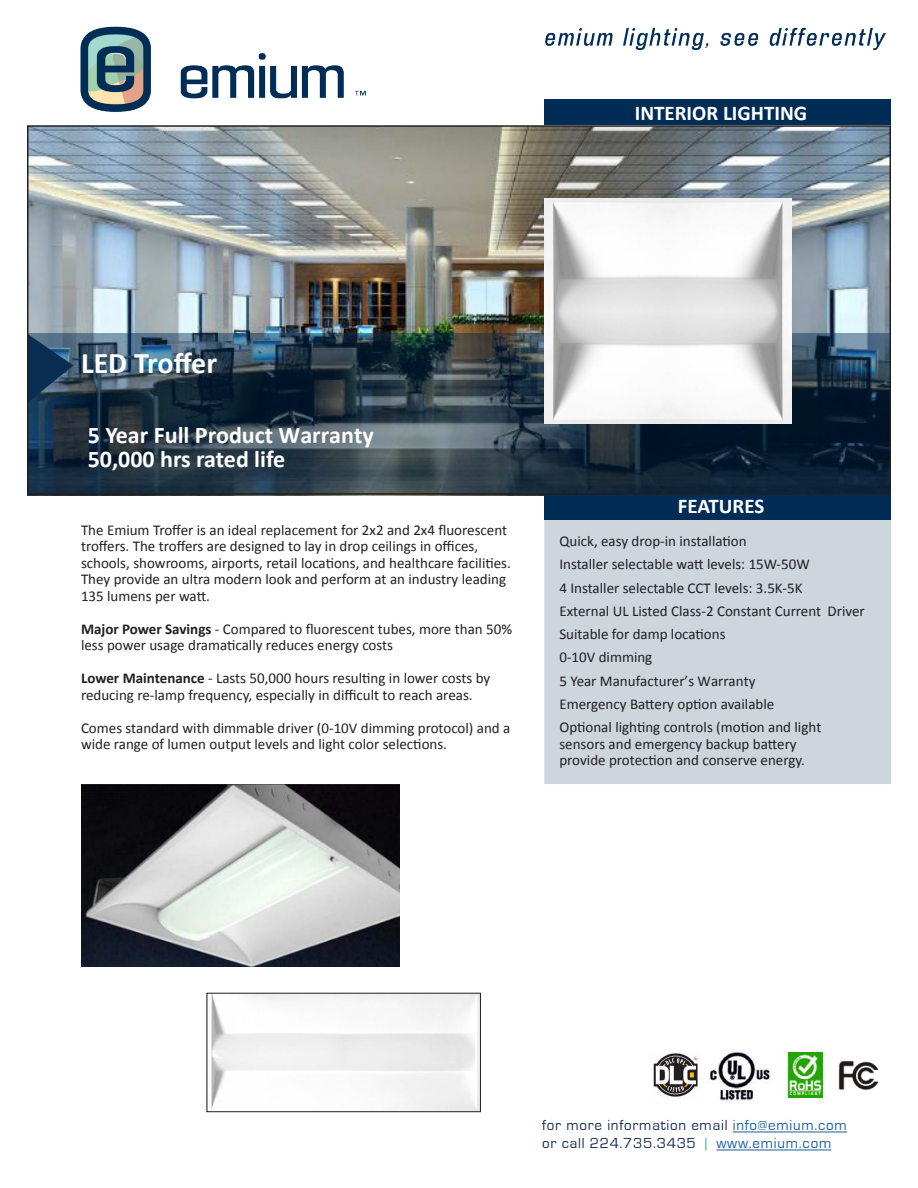
<style>
.page{position:relative;width:918px;height:1188px;background:#fff}
.page>*{position:absolute;margin:0;border:0;box-sizing:border-box;transform-origin:0 0}
.t1{font:700 30px "Calibri";color:#fff}
.t2{font:700 24px/24px "Calibri";color:#fff}
.t3{font:700 21px "Calibri";color:#fff}
.t4{font:15px/16.5px "Calibri";color:#231f20}
.t5{font:15px "Eurostile";letter-spacing:.05em;color:#132e53}
.s1{font-weight:700}
.s2{color:#175d9e}
.s3{color:#2dbca1}
</style>
<div class="page">
<img style="left:653px;top:1053px;width:45px;height:44px">
<img style="left:838px;top:1061px;width:41px;height:29px">
<img style="left:709px;top:1052px;width:62px;height:49px">
<img style="left:787px;top:1053px;width:37px;height:44px">
<img style="left:30px;top:128px;width:858px;height:205px">
<img style="left:80px;top:26px;width:286px;height:86px">
<img style="left:545px;top:27px;width:341px;height:23px">
<div style="left:544px;top:99px;width:347px;height:26px;background:#002c55"></div>
<hr style="left:733px;top:1131px;width:114px;height:1px;background:#175d9e">
<hr style="left:716px;top:1149px;width:115px;height:1px;background:#175d9e">
<div style="left:544px;top:494px;width:347px;height:290px;background:#cdd5dd"></div>
<div style="left:544px;top:494px;width:347px;height:26px;background:#002c55"></div>
<svg style="left:30px;top:333px;width:858px;height:159px;background:#273a4a"></svg>
<div style="left:27px;top:125px;width:864px;height:370px;border:2px solid #231f20"></div>
<img style="left:544px;top:199px;width:248px;height:225px">
<img style="left:81px;top:784px;width:319px;height:183px">
<img style="left:211px;top:995px;width:268px;height:115px">
<div style="left:207px;top:993px;width:274px;height:119px;border:1px solid #231f20"></div>
<p class="t3" style="left:635px;top:100px;width:174px">INTERIOR LIGHTING</p>
<p class="t1" style="left:81px;top:345px;width:137px">LED Troffer</p>
<p class="t2" style="left:88px;top:422px;width:287px">5 Year Full Product Warranty<br>50,000 hrs rated life</p>
<p class="t4" style="left:81px;top:521px;width:431px">The Emium Troffer is an ideal replacement for 2x2 and 2x4 fluorescent troffers. The troffers are designed to lay in drop ceilings in offices, schools, showrooms, airports, retail locations, and healthcare facilities.<br>They provide an ultra modern look and perform at an industry leading 135 lumens per watt.</p>
<p class="t4" style="left:81px;top:620px;width:433px"><span class="s1">Major Power Savings</span> - Compared to fluorescent tubes, more than 50% less power usage dramatically reduces energy costs</p>
<p class="t4" style="left:81px;top:669px;width:411px"><span class="s1">Lower Maintenance</span> - Lasts 50,000 hours resulting in lower costs by reducing re-lamp frequency, especially in difficult to reach areas.</p>
<p class="t4" style="left:81px;top:719px;width:431px">Comes standard with dimmable driver (0-10V dimming protocol) and a wide range of lumen output levels and light color selections.</p>
<p class="t3" style="left:678px;top:493px;width:88px">FEATURES</p>
<p class="t4" style="left:559px;top:529px;width:307px;line-height:23.2px">Quick, easy drop-in installation<br>Installer selectable watt levels: 15W-50W<br>4 Installer selectable CCT levels: 3.5K-5K<br>External UL Listed Class-2 Constant Current Driver Suitable for damp locations<br>0-10V dimming<br>5 Year Manufacturer’s Warranty<br>Emergency Battery option available<br>Optional lighting controls (motion and light</p>
<p class="t4" style="left:559px;top:735px;width:247px">sensors and emergency backup battery provide protection and conserve energy.</p>
<p class="t5" style="left:542px;top:1117px;width:306px">for more information email <span class="s2">info@emium.com</span></p>
<p class="t5" style="left:542px;top:1135px;width:291px">or call 224.735.3435 <span class="s3">|</span> <span class="s2">www.emium.com</span></p>
</div>
